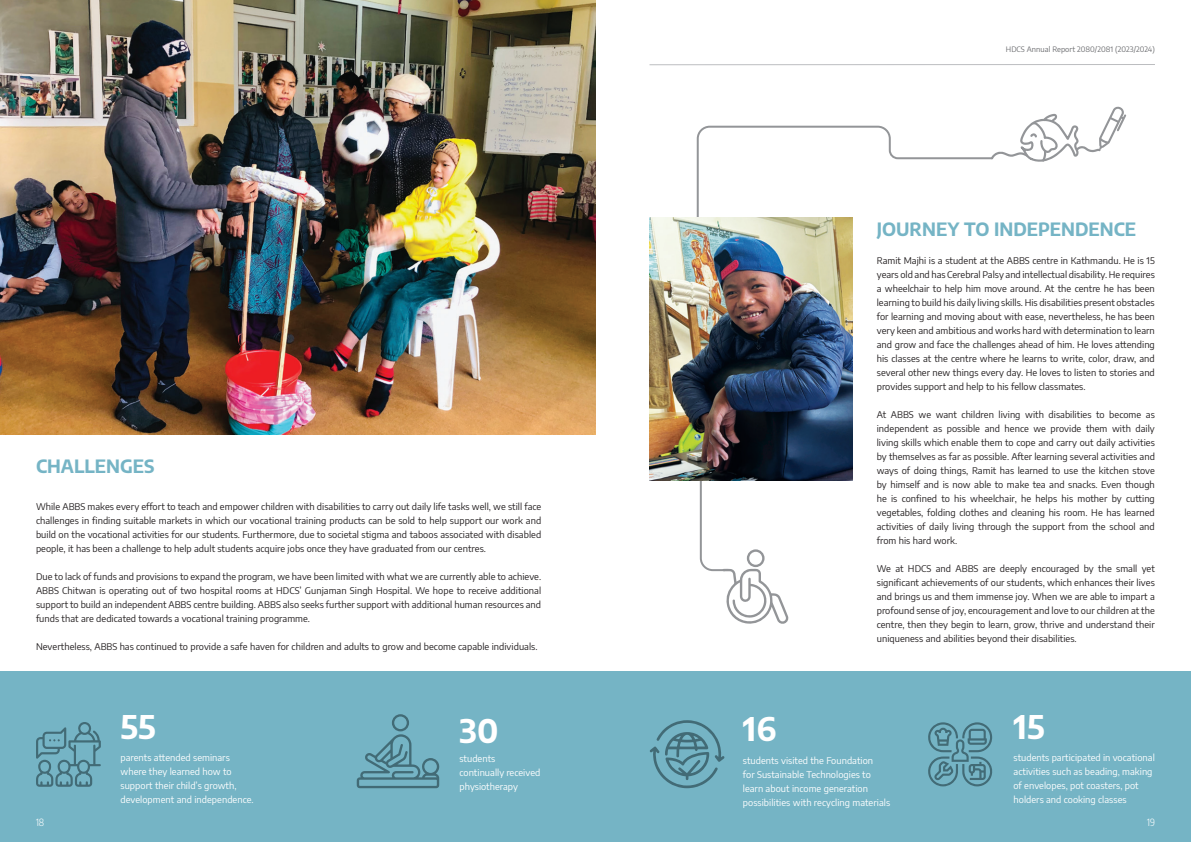
<style>
.page{position:relative;width:1191px;height:842px;background:#fff}
.page>*{position:absolute;margin:0;border:0;box-sizing:border-box;transform-origin:0 0}
.t1{font:700 32px "Encode Sans";letter-spacing:.005em;color:#fff}
.t2{font:700 18px "Encode Sans";color:#75b4c5}
.t3{font:300 10px "Encode Sans Condensed";color:#fff}
.t4{font:9.2px/14px "Encode Sans";letter-spacing:.005em;color:#231f20;text-align:justify}
.t5{font:9.2px/14px "Encode Sans";letter-spacing:.005em;color:#fff}
.t6{font:7.5px "Encode Sans";letter-spacing:.005em;color:#6c6d70}
</style>
<div class="page">
<hr style="left:649px;top:64px;width:506px;height:1px;background:#bcbdc0">
<div style="left:0;top:672px;width:595px;height:170px;background:#75b4c5"></div>
<div style="left:595px;top:672px;width:596px;height:170px;background:#75b4c5"></div>
<img style="left:0;top:0;width:595px;height:434px">
<svg style="left:650px;top:720px;width:74px;height:68px"></svg>
<svg style="left:357px;top:714px;width:82px;height:74px"></svg>
<svg style="left:928px;top:722px;width:64px;height:64px"></svg>
<svg style="left:36px;top:722px;width:65px;height:65px"></svg>
<svg style="left:699px;top:480px;width:90px;height:144px"></svg>
<svg style="left:695px;top:106px;width:431px;height:112px"></svg>
<img style="left:649px;top:218px;width:204px;height:262px">
<h2 class="t2" style="left:36px;top:453px;width:120px">CHALLENGES</h2>
<p class="t4" style="left:36px;top:499px;width:507px">While ABBS makes every effort to teach and empower children with disabilities to carry out daily life tasks well, we still face challenges in finding suitable markets in which our vocational training products can be sold to help support our work and build on the vocational activities for our students. Furthermore, due to societal stigma and taboos associated with disabled people, it has been a challenge to help adult students acquire jobs once they have graduated from our centres.</p>
<p class="t4" style="left:36px;top:569px;width:507px">Due to lack of funds and provisions to expand the program, we have been limited with what we are currently able to achieve.<br>ABBS Chitwan is operating out of two hospital rooms at HDCS’ Gunjaman Singh Hospital. We hope to receive additional support to build an independent ABBS centre building. ABBS also seeks further support with additional human resources and funds that are dedicated towards a vocational training programme.</p>
<p class="t4" style="left:36px;top:639px;width:503px">Nevertheless, ABBS has continued to provide a safe haven for children and adults to grow and become capable individuals.</p>
<h1 class="t1" style="left:120px;top:703px;width:37px">55</h1>
<p class="t5" style="left:120px;top:750px;width:135px">parents attended seminars where they learned how to support their child’s growth, development and independence.</p>
<h1 class="t1" style="left:459px;top:707px;width:41px">30</h1>
<p class="t5" style="left:459px;top:751px;width:82px">students continually received physiotherapy</p>
<p class="t6" style="left:1006px;top:44px;width:150px">HDCS Annual Report 2080/2081 (2023/2024)</p>
<h2 class="t2" style="left:876px;top:216px;width:261px">JOURNEY TO INDEPENDENCE</h2>
<p class="t4" style="left:876px;top:253px;width:279px">Ramit Majhi is a student at the ABBS centre in Kathmandu. He is 15 years old and has Cerebral Palsy and intellectual disability. He requires a wheelchair to help him move around. At the centre he has been learning to build his daily living skills. His disabilities present obstacles for learning and moving about with ease, nevertheless, he has been very keen and ambitious and works hard with determination to learn and grow and face the challenges ahead of him. He loves attending his classes at the centre where he learns to write, color, draw, and several other new things every day. He loves to listen to stories and provides support and help to his fellow classmates.</p>
<p class="t4" style="left:876px;top:407px;width:279px">At ABBS we want children living with disabilities to become as independent as possible and hence we provide them with daily living skills which enable them to cope and carry out daily activities by themselves as far as possible. After learning several activities and ways of doing things, Ramit has learned to use the kitchen stove by himself and is now able to make tea and snacks. Even though he is confined to his wheelchair, he helps his mother by cutting vegetables, folding clothes and cleaning his room. He has learned activities of daily living through the support from the school and from his hard work.</p>
<p class="t4" style="left:876px;top:561px;width:279px">We at HDCS and ABBS are deeply encouraged by the small yet significant achievements of our students, which enhances their lives and brings us and them immense joy. When we are able to impart a profound sense of joy, encouragement and love to our children at the centre, then they begin to learn, grow, thrive and understand their uniqueness and abilities beyond their disabilities.</p>
<h1 class="t1" style="left:743px;top:705px;width:35px">16</h1>
<p class="t5" style="left:743px;top:753px;width:149px">students visited the Foundation<br>for Sustainable Technologies to learn about income generation possibilities with recycling materials</p>
<h1 class="t1" style="left:1013px;top:703px;width:33px">15</h1>
<p class="t5" style="left:1013px;top:750px;width:143px">students participated in vocational activities such as beading, making of envelopes, pot coasters, pot holders and cooking classes</p>
<p class="t3" style="left:36px;top:816px;width:10px">18</p>
<p class="t3" style="left:1147px;top:816px;width:9px">19</p>
</div>
